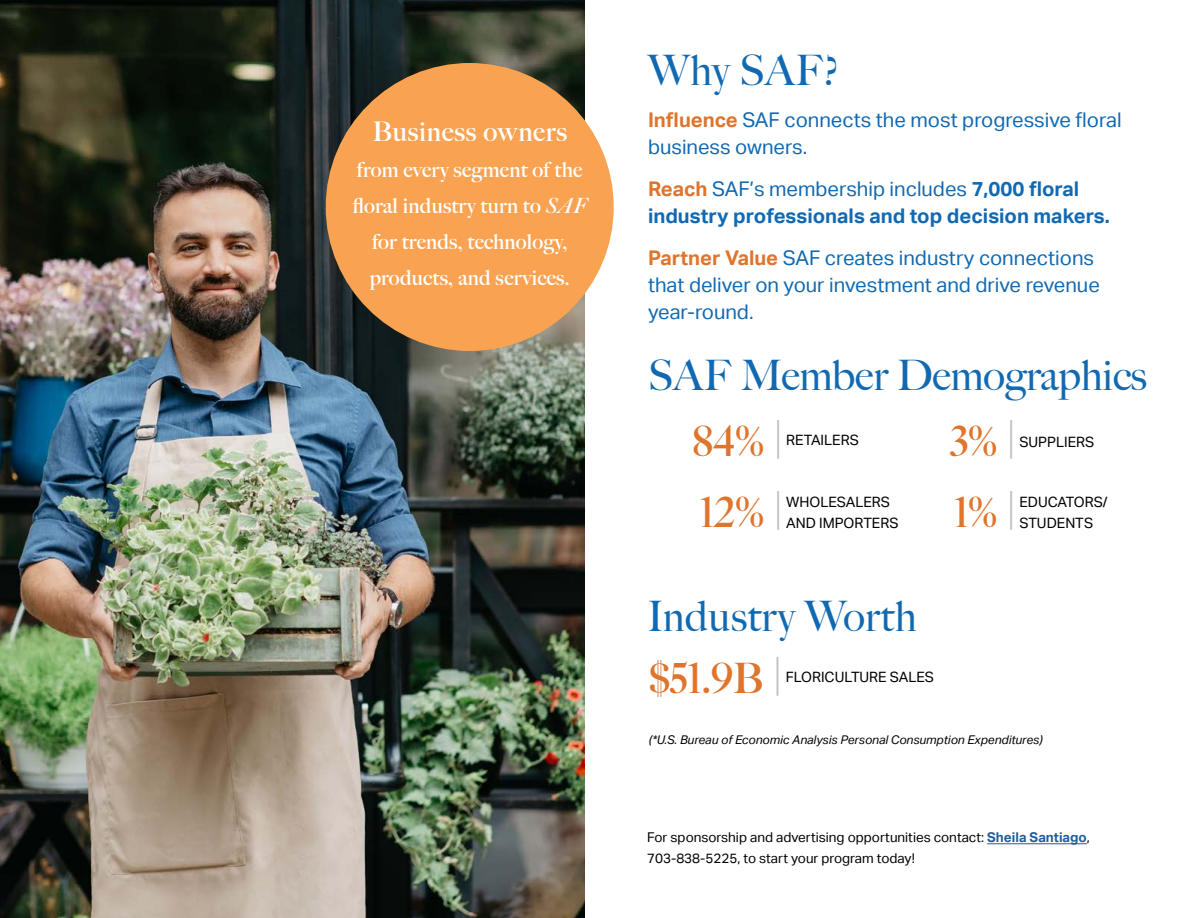
<style>
.page{position:relative;width:1188px;height:918px;background:#fff}
.page>*{position:absolute;margin:0;border:0;box-sizing:border-box;transform-origin:0 0}
.t1{font:42px "Big Caslon FB";letter-spacing:-.005em;color:#1169b2}
.t2{font:700 42px "Big Caslon FB";letter-spacing:-.005em;color:#df742c}
.t3{font:42px "Big Caslon FB";color:#bcbec0}
.t4{font:700 27px "Big Caslon FB";letter-spacing:.025em;color:#fff}
.t5{font:700 21px/36px "Big Caslon FB";letter-spacing:.01em;color:#fff;text-align:center}
.t6{font:20.25px/27px "Aktiv Grotesk";color:#1169b2}
.t7{font:700 20.25px/27px "Aktiv Grotesk";color:#1169b2}
.t8{font:14.25px "Aktiv Grotesk";color:#000}
.t9{font:13.5px/21px "Aktiv Grotesk";color:#000}
.t10{font:italic 12px "Aktiv Grotesk";color:#000}
.s1{font-style:italic}
.s2{font-weight:700;color:#df742c}
.s3{color:#df742c}
.s4{font-weight:400}
.s5{font-weight:400;color:#bcbec0}
.s6{font-weight:700;color:#215e9e}
</style>
<div class="page">
<img style="left:0;top:0;width:585px;height:918px">
<hr style="left:987px;top:843px;width:100px;height:1px;background:#215e9e">
<div style="left:326px;top:63px;width:288px;height:288px;background:#f9a352;border-radius:50%"></div>
<h2 class="t4" style="left:372px;top:115px;width:196px">Business owners</h2>
<p class="t5" style="left:353px;top:151px;width:235px">from every segment of the floral industry turn to <span class="s1">SAF </span>for trends, technology, products, and services.</p>
<h1 class="t1" style="left:648px;top:46px;width:193px">Why SAF?</h1>
<p class="t6" style="left:648px;top:107px;width:475px"><span class="s2">Influence</span> SAF connects the most progressive floral business owners.</p>
<p class="t7" style="left:648px;top:176px;width:463px"><span class="s3">Reach</span> <span class="s4">SAF’s membership includes</span> 7,000 floral industry professionals and top decision makers.</p>
<p class="t6" style="left:648px;top:245px;width:453px"><span class="s2">Partner Value</span> SAF creates industry connections that deliver on your investment and drive revenue year-round.</p>
<h1 class="t1" style="left:648px;top:351px;width:501px">SAF Member Demographics</h1>
<h1 class="t2" style="left:692px;top:416px;width:92px">84% <span class="s5">|</span></h1>
<p class="t8" style="left:786px;top:432px;width:74px">RETAILERS</p>
<h1 class="t2" style="left:951px;top:416px;width:67px">3% <span class="s5">|</span></h1>
<p class="t8" style="left:1019px;top:433px;width:76px">SUPPLIERS</p>
<h1 class="t2" style="left:701px;top:487px;width:84px">12% <span class="s5">|</span></h1>
<p class="t8" style="left:786px;top:494px;width:105px">WHOLESALERS</p>
<p class="t8" style="left:786px;top:515px;width:114px">AND IMPORTERS</p>
<h1 class="t2" style="left:955px;top:487px;width:63px">1% <span class="s5">|</span></h1>
<p class="t8" style="left:1019px;top:494px;width:90px">EDUCATORS/</p>
<p class="t8" style="left:1019px;top:515px;width:75px">STUDENTS</p>
<h1 class="t1" style="left:647px;top:592px;width:271px">Industry Worth</h1>
<h1 class="t2" style="left:649px;top:653px;width:117px">$51.9B</h1>
<h1 class="t3" style="left:773px;top:650px;width:12px">|</h1>
<p class="t8" style="left:786px;top:669px;width:150px">FLORICULTURE SALES</p>
<p class="t10" style="left:649px;top:732px;width:395px">(*U.S. Bureau of Economic Analysis Personal Consumption Expenditures)</p>
<p class="t9" style="left:647px;top:827px;width:444px">For sponsorship and advertising opportunities contact: <span class="s6">Sheila Santiago</span>,<br>703-838-5225, to start your program today!</p>
</div>
